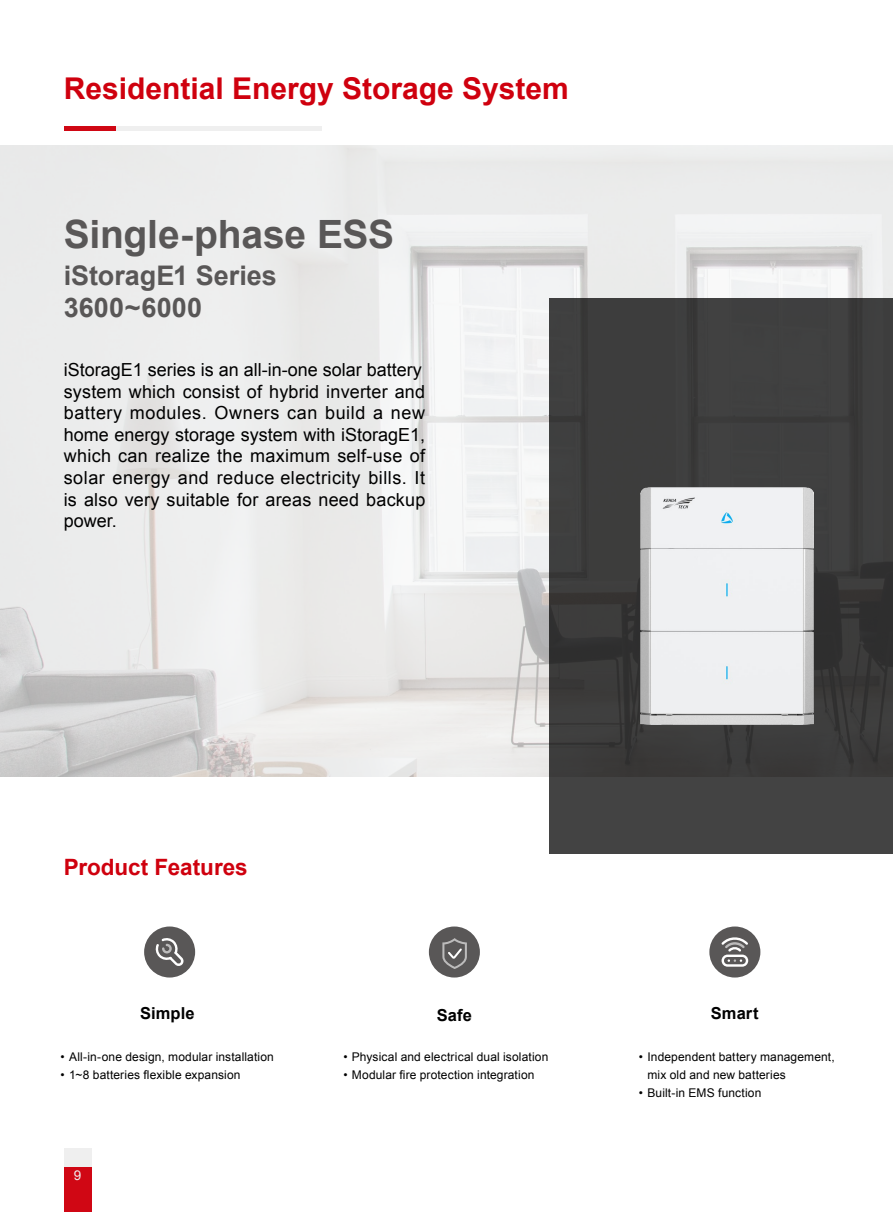
<style>
.page{position:relative;width:893px;height:1212px;background:#fff}
.page>*{position:absolute;margin:0;border:0;box-sizing:border-box;transform-origin:0 0}
.t1{font:700 39px "Arial";letter-spacing:-.005em;color:#595757}
.t2{font:700 30px "Arial";color:#cf000e}
.t3{font:700 27px/32.4px "Arial";color:#595757}
.t4{font:700 22.5px "Arial";color:#cf000e}
.t5{font:18px/21.6px "Arial";letter-spacing:.01em;color:#000}
.t6{font:700 16.5px "Arial";letter-spacing:.005em;color:#000}
.t7{font:13.5px "Arial";color:#efefef}
.t8{font:12px/18px "Arial";letter-spacing:.01em;color:#000}
</style>
<div class="page">
<img style="left:0;top:146px;width:893px;height:631px">
<svg style="left:549px;top:298px;width:344px;height:555px;background:#3d3d3d"></svg>
<div style="left:144px;top:926px;width:51px;height:51px;background:#595757;border-radius:50%"></div>
<div style="left:429px;top:926px;width:51px;height:51px;background:#595757;border-radius:50%"></div>
<svg style="left:442px;top:938px;width:25px;height:31px"></svg>
<div style="left:709px;top:926px;width:51px;height:51px;background:#595757;border-radius:50%"></div>
<svg style="left:155px;top:938px;width:29px;height:28px"></svg>
<svg style="left:721px;top:937px;width:27px;height:30px"></svg>
<img style="left:641px;top:488px;width:173px;height:236px">
<h2 class="t2" style="left:64px;top:69px;width:507px">Residential Energy Storage System</h2>
<h1 class="t1" style="left:64px;top:208px;width:332px">Single-phase ESS</h1>
<h3 class="t3" style="left:64px;top:260px;width:215px">iStoragE1 Series<br>3600~6000</h3>
<p class="t5" style="left:64px;top:359px;width:363px">iStoragE1 series is an all-in-one solar battery system which consist of hybrid inverter and battery modules. Owners can build a new home energy storage system with iStoragE1, which can realize the maximum self-use of solar energy and reduce electricity bills. It is also very suitable for areas need backup power.</p>
<p class="t4" style="left:64px;top:852px;width:186px">Product Features</p>
<p class="t6" style="left:140px;top:1002px;width:56px">Simple</p>
<p class="t8" style="left:61px;top:1048px;width:215px">• All-in-one design, modular installation</p>
<p class="t8" style="left:61px;top:1066px;width:182px">• 1~8 batteries flexible expansion</p>
<p class="t7" style="left:74px;top:1166px;width:9px">9</p>
<p class="t6" style="left:437px;top:1004px;width:37px">Safe</p>
<p class="t8" style="left:343px;top:1048px;width:206px">• Physical and electrical dual isolation</p>
<p class="t8" style="left:343px;top:1066px;width:193px">• Modular fire protection integration</p>
<p class="t6" style="left:711px;top:1002px;width:49px">Smart</p>
<p class="t8" style="left:647px;top:1048px;width:189px;text-indent:-9px">• Independent battery management, mix old and new batteries</p>
<p class="t8" style="left:639px;top:1084px;width:124px">• Built-in EMS function</p>
</div>
